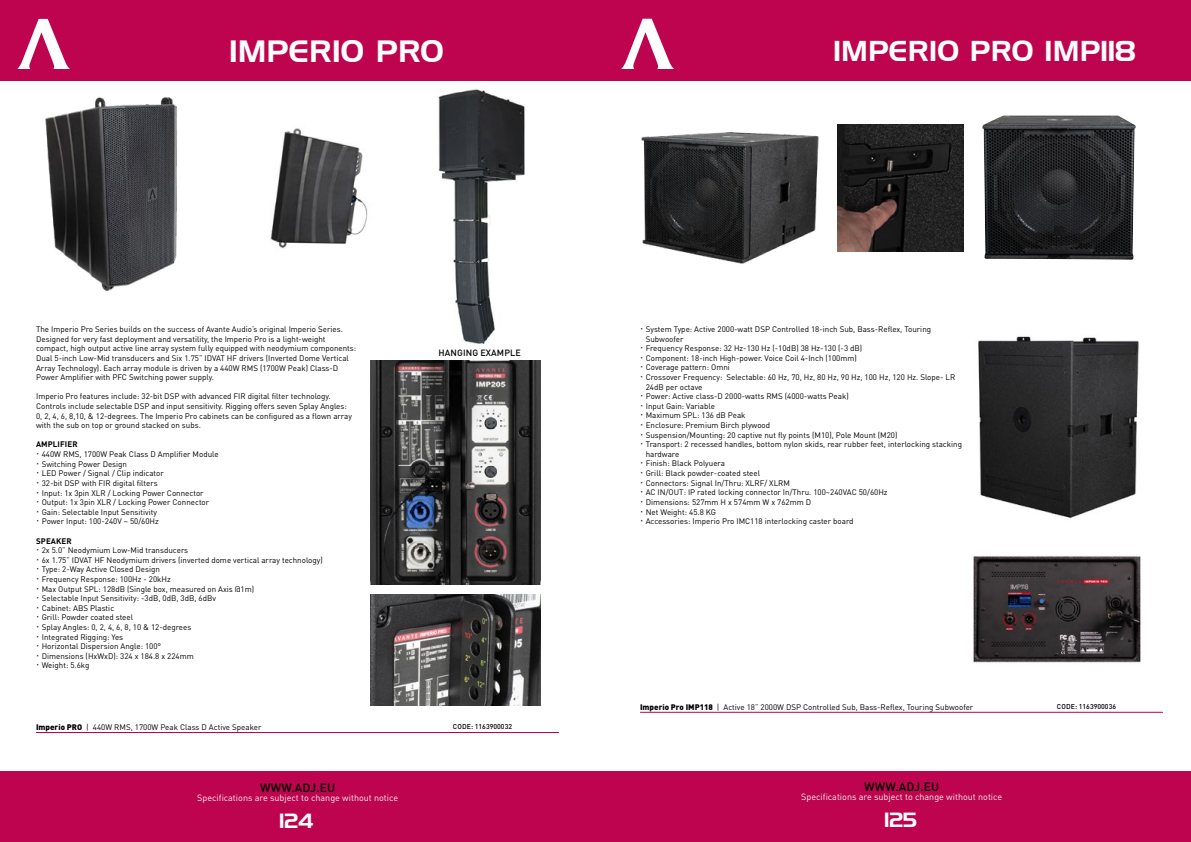
<style>
.page{position:relative;width:1191px;height:842px;background:#fff}
.page>*{position:absolute;margin:0;border:0;box-sizing:border-box;transform-origin:0 0}
.t1{font:30px "Handel Gothic BT";color:#fff}
.t2{font:28px "Handel Gothic BT";color:#fff}
.t3{font:20px "Handel Gothic BT";color:#fff}
.t4{font:500 12px "DIN Pro";letter-spacing:.01em;color:#000}
.t5{font:9px "DIN Pro";color:#f1f1f2}
.t6{font:500 9px "DIN Pro";letter-spacing:.01em;color:#000}
.t7{font:8px/9.6px "DIN Pro";color:#000}
.t8{font:500 7px "DIN Pro";color:#000}
.s1{font-weight:700}
.s2{font-size:12px}
.s3{font-weight:900}
</style>
<div class="page">
<div style="left:0;top:0;width:595px;height:81px;background:#be044e"></div>
<img style="left:45px;top:97px;width:132px;height:194px">
<img style="left:370px;top:360px;width:170px;height:224px">
<img style="left:370px;top:595px;width:170px;height:110px">
<img style="left:270px;top:128px;width:98px;height:121px">
<svg style="left:17px;top:19px;width:53px;height:50px"></svg>
<div style="left:0;top:772px;width:595px;height:70px;background:#be044e"></div>
<img style="left:438px;top:89px;width:87px;height:255px">
<div style="left:595px;top:0;width:596px;height:81px;background:#be044e"></div>
<img style="left:641px;top:132px;width:178px;height:132px">
<img style="left:978px;top:336px;width:161px;height:183px">
<img style="left:973px;top:556px;width:168px;height:107px">
<img style="left:837px;top:124px;width:126px;height:127px">
<svg style="left:621px;top:19px;width:53px;height:50px"></svg>
<div style="left:595px;top:771px;width:596px;height:71px;background:#be044e"></div>
<img style="left:982px;top:115px;width:153px;height:145px">
<hr style="left:36px;top:732px;width:523px;height:1px;background:#be044e">
<hr style="left:640px;top:712px;width:523px;height:1px;background:#be044e">
<h1 class="t1" style="left:229px;top:33px;width:216px">IMPERIO PRO</h1>
<p class="t7" style="left:36px;top:324px;width:322px">The Imperio Pro Series builds on the success of Avante Audio’s original Imperio Series.<br>Designed for very fast deployment and versatility, the Imperio Pro is a light-weight compact, high output active line array system fully equipped with neodymium components:<br>Dual 5-inch Low-Mid transducers and Six 1.75” IDVAT HF drivers (Inverted Dome Vertical Array Technology). Each array module is driven by a 440W RMS (1700W Peak) Class-D Power Amplifier with PFC Switching power supply.</p>
<p class="t7" style="left:36px;top:391px;width:317px">Imperio Pro features include: 32-bit DSP with advanced FIR digital filter technology.<br>Controls include selectable DSP and input sensitivity. Rigging offers seven Splay Angles:<br>0, 2, 4, 6, 8,10, &amp; 12-degrees. The Imperio Pro cabinets can be configured as a flown array with the sub on top or ground stacked on subs.</p>
<p class="t7" style="left:36px;top:439px;width:184px"><span class="s1">AMPLIFIER<br></span><span class="s2">·</span> 440W RMS, 1700W Peak Class D Amplifier Module <span class="s2">·</span> Switching Power Design<br><span class="s2">·</span> LED Power / Signal / Clip indicator<br><span class="s2">·</span> 32-bit DSP with FIR digital filters<br><span class="s2">·</span> Input: 1x 3pin XLR / Locking Power Connector<br><span class="s2">·</span> Output: 1x 3pin XLR / Locking Power Connector<br><span class="s2">·</span> Gain: Selectable Input Sensitivity<br><span class="s2">·</span> Power Input: 100-240V ~ 50/60Hz</p>
<p class="t7" style="left:36px;top:535px;width:288px"><span class="s1">SPEAKER<br></span><span class="s2">·</span> 2x 5.0” Neodymium Low-Mid transducers<br><span class="s2">·</span> 6x 1.75” IDVAT HF Neodymium drivers (inverted dome vertical array technology) <span class="s2">·</span> Type: 2-Way Active Closed Design<br><span class="s2">·</span> Frequency Response: 100Hz - 20kHz<br><span class="s2">·</span> Max Output SPL: 128dB (Single box, measured on Axis @1m)<br><span class="s2">·</span> Selectable Input Sensitivity: -3dB, 0dB, 3dB, 6dBv<br><span class="s2">·</span> Cabinet: ABS Plastic<br><span class="s2">·</span> Grill: Powder coated steel<br><span class="s2">·</span> Splay Angles: 0, 2, 4, 6, 8, 10 &amp; 12-degrees<br><span class="s2">·</span> Integrated Rigging: Yes<br><span class="s2">·</span> Horizontal Dispersion Angle: 100°<br><span class="s2">·</span> Dimensions (HxWxD): 324 x 184.8 x 224mm<br><span class="s2">·</span> Weight: 5.6kg</p>
<p class="t6" style="left:438px;top:346px;width:84px">HANGING EXAMPLE</p>
<p class="t7" style="left:36px;top:722px;width:227px"><span class="s3">Imperio PRO</span> | 440W RMS, 1700W Peak Class D Active Speaker</p>
<p class="t8" style="left:453px;top:722px;width:61px">CODE: 1163900032</p>
<h3 class="t4" style="left:260px;top:779px;width:76px">WWW.ADJ.EU</h3>
<p class="t5" style="left:197px;top:791px;width:203px">Specifications are subject to change without notice</p>
<h3 class="t3" style="left:279px;top:808px;width:36px">124</h3>
<h2 class="t2" style="left:832px;top:34px;width:305px">IMPERIO PRO IMP118</h2>
<p class="t7" style="left:640px;top:324px;width:292px"><span class="s2">·</span> System Type: Active 2000-watt DSP Controlled 18-inch Sub, Bass-Reflex, Touring</p>
<p class="t7" style="left:646px;top:334px;width:39px">Subwoofer</p>
<p class="t7" style="left:640px;top:343px;width:224px"><span class="s2">·</span> Frequency Response: 32 Hz-130 Hz (-10dB) 38 Hz-130 (-3 dB)</p>
<p class="t7" style="left:640px;top:353px;width:218px"><span class="s2">·</span> Component: 18-inch High-power. Voice Coil 4-Inch (100mm)</p>
<p class="t7" style="left:640px;top:362px;width:91px"><span class="s2">·</span> Coverage pattern: Omni</p>
<p class="t7" style="left:640px;top:372px;width:317px"><span class="s2">·</span> Crossover Frequency: Selectable: 60 Hz, 70, Hz, 80 Hz, 90 Hz, 100 Hz, 120 Hz. Slope- LR</p>
<p class="t7" style="left:646px;top:382px;width:58px">24dB per octave</p>
<p class="t7" style="left:640px;top:391px;width:210px"><span class="s2">·</span> Power: Active class-D 2000-watts RMS (4000-watts Peak)</p>
<p class="t7" style="left:640px;top:401px;width:76px"><span class="s2">·</span> Input Gain: Variable</p>
<p class="t7" style="left:640px;top:410px;width:107px"><span class="s2">·</span> Maximum SPL: 136 dB Peak</p>
<p class="t7" style="left:640px;top:420px;width:132px"><span class="s2">·</span> Enclosure: Premium Birch plywood</p>
<p class="t7" style="left:640px;top:430px;width:259px"><span class="s2">·</span> Suspension/Mounting: 20 captive nut fly points (M10), Pole Mount (M20)</p>
<p class="t7" style="left:640px;top:439px;width:323px"><span class="s2">·</span> Transport: 2 recessed handles, bottom nylon skids, rear rubber feet, interlocking stacking</p>
<p class="t7" style="left:646px;top:449px;width:35px">hardware</p>
<p class="t7" style="left:640px;top:458px;width:87px"><span class="s2">·</span> Finish: Black Polyuera</p>
<p class="t7" style="left:640px;top:468px;width:122px"><span class="s2">·</span> Grill: Black powder-coated steel</p>
<p class="t7" style="left:640px;top:478px;width:151px"><span class="s2">·</span> Connectors: Signal In/Thru: XLRF/ XLRM</p>
<p class="t7" style="left:640px;top:487px;width:249px"><span class="s2">·</span> AC IN/OUT: IP rated locking connector In/Thru. 100~240VAC 50/60Hz</p>
<p class="t7" style="left:640px;top:497px;width:173px"><span class="s2">·</span> Dimensions: 527mm H x 574mm W x 762mm D</p>
<p class="t7" style="left:640px;top:506px;width:78px"><span class="s2">·</span> Net Weight: 45.8 KG</p>
<p class="t7" style="left:640px;top:516px;width:215px"><span class="s2">·</span> Accessories: Imperio Pro IMC118 interlocking caster board</p>
<p class="t7" style="left:640px;top:701px;width:335px"><span class="s3">Imperio Pro IMP118</span> | Active 18” 2000W DSP Controlled Sub, Bass-Reflex, Touring Subwoofer</p>
<p class="t8" style="left:1057px;top:701px;width:61px">CODE: 1163900036</p>
<h3 class="t4" style="left:864px;top:779px;width:76px">WWW.ADJ.EU</h3>
<p class="t5" style="left:801px;top:791px;width:203px">Specifications are subject to change without notice</p>
<h3 class="t3" style="left:884px;top:808px;width:34px">125</h3>
</div>
